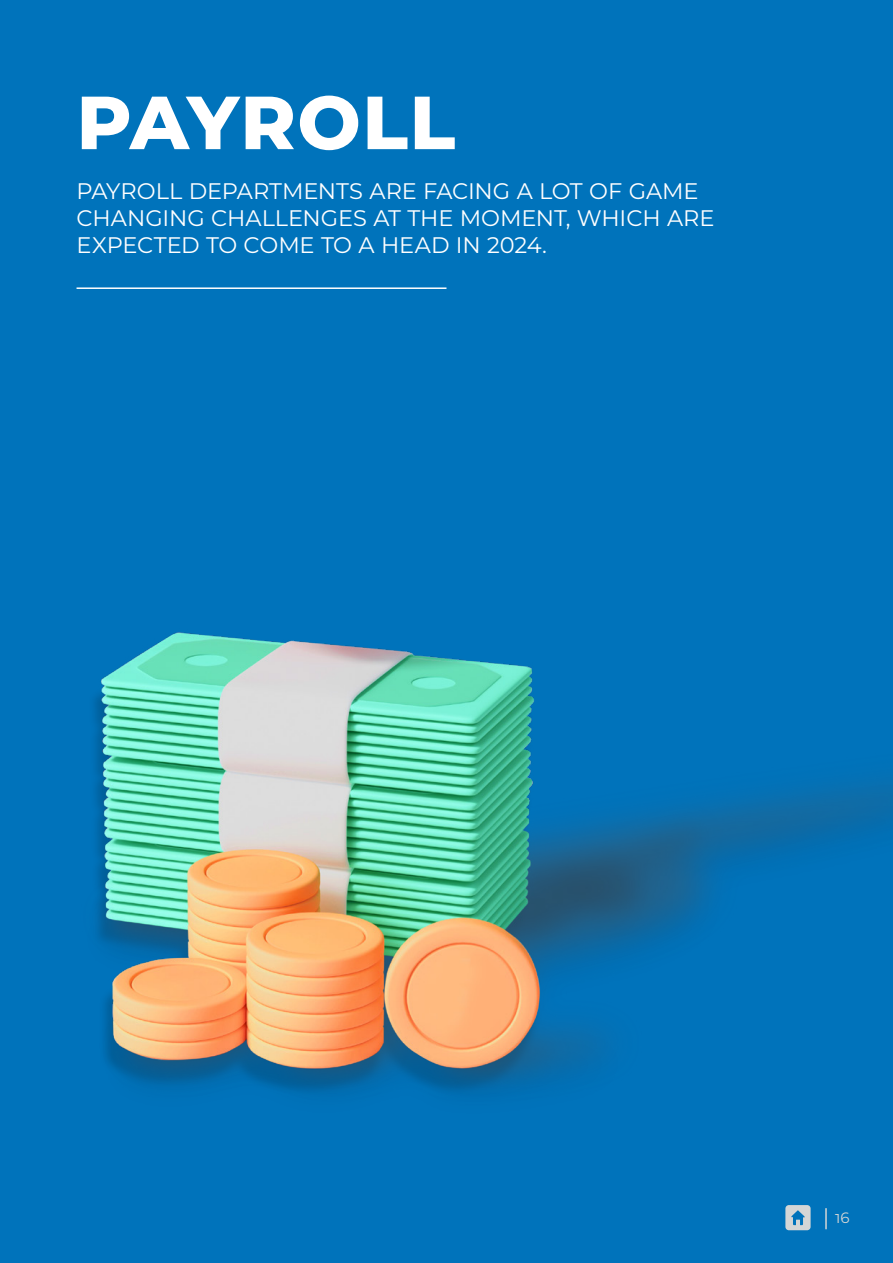
<style>
.page{position:relative;width:893px;height:1263px;background:#0073bb}
.page>*{position:absolute;margin:0;border:0;box-sizing:border-box;transform-origin:0 0}
.t1{font:800 75px "Montserrat";letter-spacing:.02em;color:#fff}
.t2{font:22.5px/27px "Montserrat";letter-spacing:-.005em;color:#fff}
.t3{font:15px "Montserrat";color:#d4d6d6}
</style>
<div class="page">
<hr style="left:77px;top:287px;width:369px;height:2px;background:#fff">
<svg style="left:785px;top:1205px;width:26px;height:25px"></svg>
<hr style="left:825px;top:1209px;width:2px;height:20px;background:#d4d6d6">
<img style="left:94px;top:632px;width:799px;height:463px">
<h1 class="t1" style="left:77px;top:68px;width:380px">PAYROLL</h1>
<p class="t2" style="left:77px;top:176px;width:639px">PAYROLL DEPARTMENTS ARE FACING A LOT OF GAME<br>CHANGING CHALLENGES AT THE MOMENT, WHICH ARE<br>EXPECTED TO COME TO A HEAD IN 2024.</p>
<p class="t3" style="left:835px;top:1207px;width:16px">16</p>
</div>
